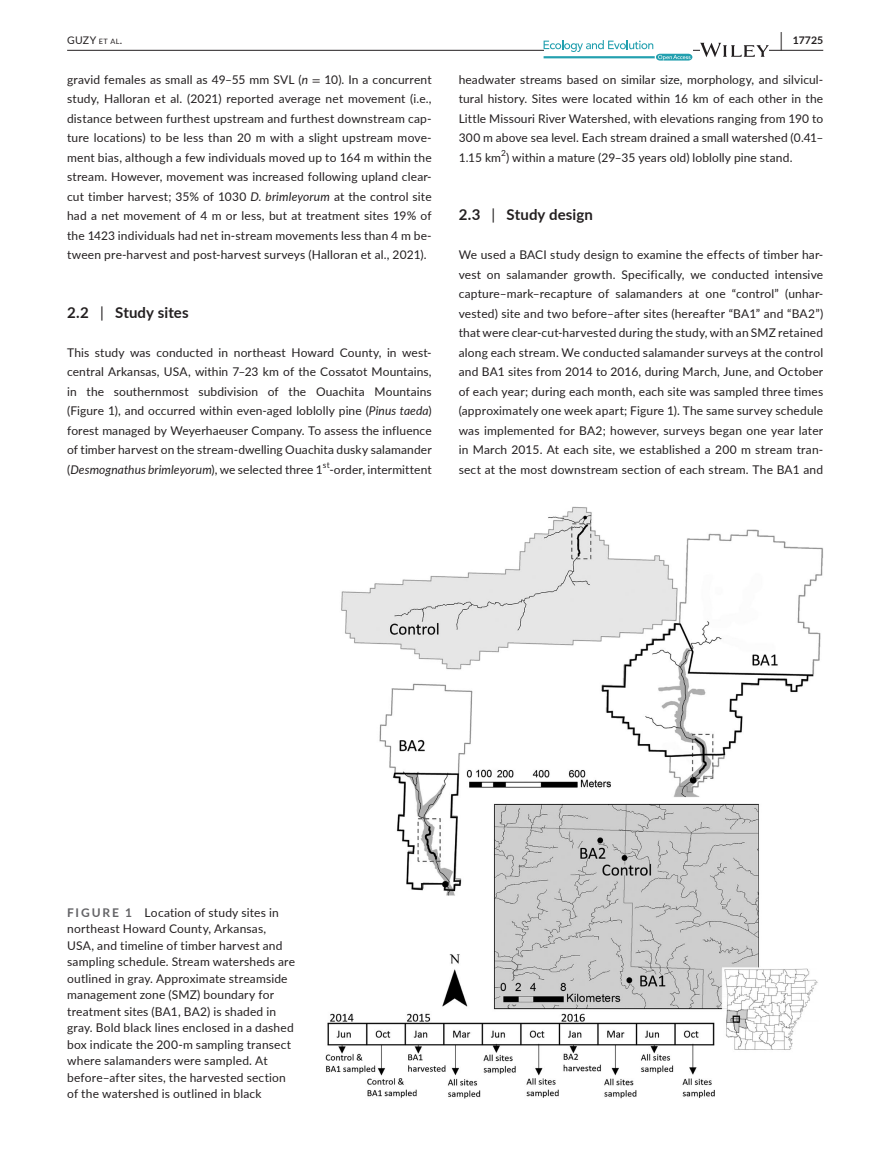
<style>
.page{position:relative;width:893px;height:1174px;background:#fff}
.page>*{position:absolute;margin:0;border:0;box-sizing:border-box;transform-origin:0 0}
.t1{font:700 19.5px "Lato";color:#231f20;scale:.48 1}
.t2{font:700 15px "Lato";letter-spacing:.005em;color:#231f20}
.t3{font:12px/19.5px "Lato";letter-spacing:.015em;color:#231f20;text-align:justify}
.t4{font:10.5px "Lato";color:#231f20}
.t5{font:700 10.5px "Lato";color:#231f20}
.t6{font:8.4px "Lato";color:#231f20}
.s1{font-size:7.35px}
.s2{font-style:italic}
.s3{font-family:"STIX"}
.s4{font-weight:400}
.s5{font-weight:700;color:#636366}
</style>
<div class="page">
<hr style="left:67px;top:50px;width:756px;height:1px;background:#231f20">
<svg style="left:544px;top:40px;width:148px;height:21px"></svg>
<svg style="left:700px;top:43px;width:69px;height:14px"></svg>
<img style="left:326px;top:507px;width:497px;height:591px">
<h1 class="t1" style="left:780px;top:25px;width:7px">|</h1>
<p class="t4" style="left:67px;top:33px;width:57px">GUZY <span class="s1">et al</span>.</p>
<p class="t5" style="left:793px;top:33px;width:32px">17725</p>
<p class="t3" style="left:67px;top:69px;width:366px">gravid females as small as 49–55 mm SVL (<span class="s2">n</span> <span class="s3">=</span> 10). In a concurrent study, Halloran et al. (2021) reported average net movement (i.e., distance between furthest upstream and furthest downstream cap&shy;ture locations) to be less than 20 m with a slight upstream move&shy;ment bias, although a few individuals moved up to 164 m within the stream. However, movement was increased following upland clear&shy;cut timber harvest; 35% of 1030 <span class="s2">D</span>. <span class="s2">brimleyorum</span> at the control site had a net movement of 4 m or less, but at treatment sites 19% of the 1423 individuals had net in-stream movements less than 4 m be&shy;tween pre-harvest and post-harvest surveys (Halloran et al., 2021).</p>
<p class="t3" style="left:459px;top:69px;width:366px">headwater streams based on similar size, morphology, and silvicul&shy;tural history. Sites were located within 16 km of each other in the Little Missouri River Watershed, with elevations ranging from 190 to 300 m above sea level. Each stream drained a small watershed (0.41– 1.15 km ) within a mature (29–35 years old) loblolly pine stand.</p>
<p class="t6" style="left:501px;top:147px;width:6px">2</p>
<p class="t2" style="left:459px;top:204px;width:136px">2.3 <span class="s4">|</span> Study design</p>
<p class="t3" style="left:459px;top:245px;width:366px">We used a BACI study design to examine the effects of timber har&shy;vest on salamander growth. Specifically, we conducted intensive capture–mark–recapture of salamanders at one “control” (unhar&shy;vested) site and two before–after sites (hereafter “BA1” and “BA2”) that were clear-cut-harvested during the study, with an SMZ retained along each stream. We conducted salamander surveys at the control and BA1 sites from 2014 to 2016, during March, June, and October of each year; during each month, each site was sampled three times (approximately one week apart; Figure 1). The same survey schedule was implemented for BA2; however, surveys began one year later in March 2015. At each site, we established a 200 m stream tran&shy;sect at the most downstream section of each stream. The BA1 and</p>
<p class="t2" style="left:67px;top:301px;width:123px">2.2 <span class="s4">|</span> Study sites</p>
<p class="t3" style="left:67px;top:342px;width:366px">This study was conducted in northeast Howard County, in west&shy;central Arkansas, USA, within 7–23 km of the Cossatot Mountains, in the southernmost subdivision of the Ouachita Mountains (Figure 1), and occurred within even-aged loblolly pine (<span class="s2">Pinus taeda</span>) forest managed by Weyerhaeuser Company. To assess the influence of timber harvest on the stream-dwelling Ouachita dusky salamander (<span class="s2">Desmognathus brimleyorum</span>), we selected three 1</p>
<p class="t6" style="left:323px;top:459px;width:8px">st</p>
<p class="t3" style="left:329px;top:459px;width:104px">-order, intermittent</p>
<p class="t3" style="left:67px;top:903px;width:229px;line-height:16.5px;text-align:left"><span class="s5">FIGURE 1</span> Location of study sites in northeast Howard County, Arkansas, USA, and timeline of timber harvest and sampling schedule. Stream watersheds are outlined in gray. Approximate streamside management zone (SMZ) boundary for treatment sites (BA1, BA2) is shaded in gray. Bold black lines enclosed in a dashed box indicate the 200-m sampling transect where salamanders were sampled. At before–after sites, the harvested section of the watershed is outlined in black</p>
</div>
